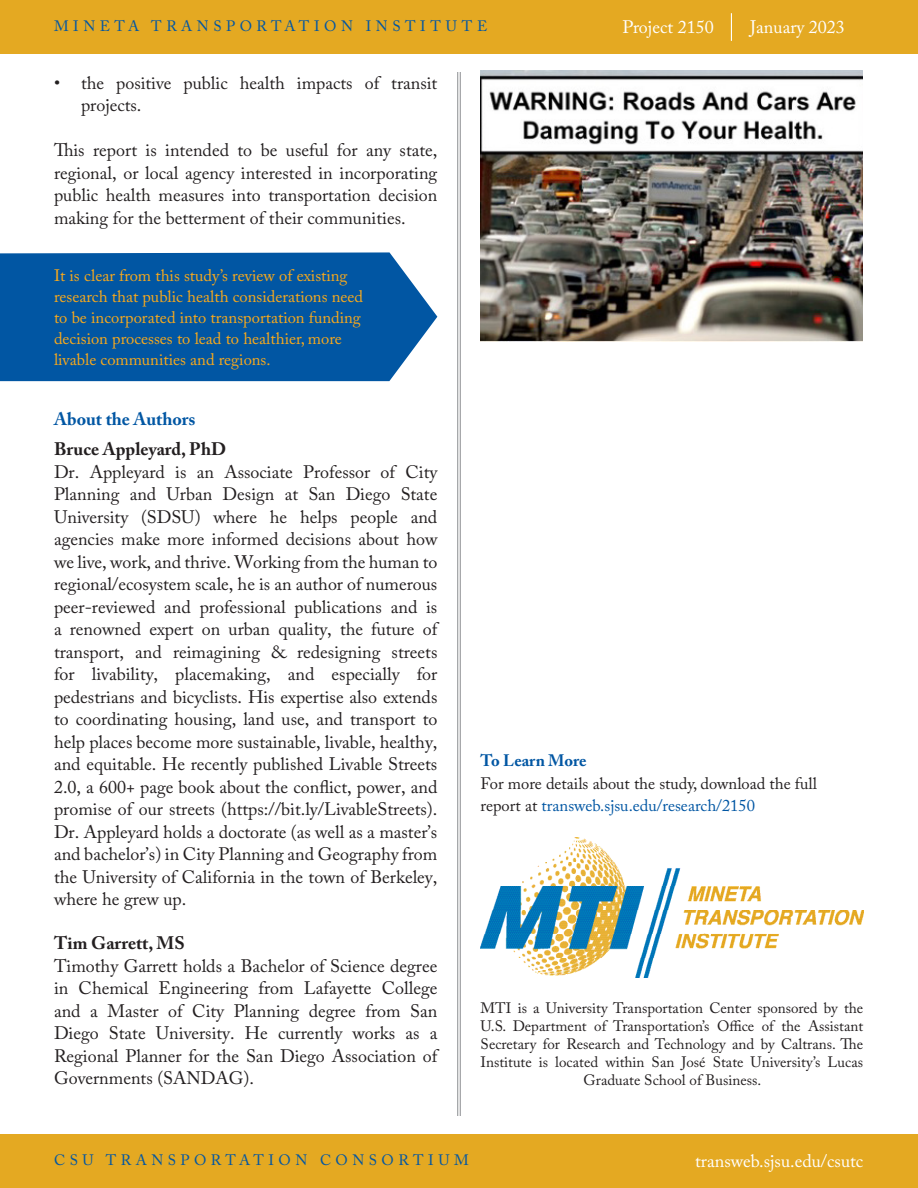
<style>
.page{position:relative;width:918px;height:1188px;background:#fff}
.page>*{position:absolute;margin:0;border:0;box-sizing:border-box;transform-origin:0 0}
.Body_Text{font:18px/22.5px "Adobe Caslon Pro";color:#231f20;text-align:justify}
.t1{font:18px "Adobe Caslon Pro";color:#fff}
.t2{font:700 18px "Adobe Caslon Pro";color:#231f20}
.To_Learn_More_-_Head{font:700 18px "Adobe Caslon Pro";color:#0156a3}
.About_MTI{font:16.5px/21px "Adobe Caslon Pro";color:#f9a91b}
.To_Learn_More_-_Body{font:16.5px/22.5px "Adobe Caslon Pro";color:#231f20}
.About_the_Authors{font:700 16.5px "Adobe Caslon Pro";color:#0156a3}
.About_MTI-2{font:15px/18px "Adobe Caslon Pro";color:#231f20;text-align:center}
.t3{font:15px "Adobe Caslon Pro";letter-spacing:.3em;color:#0156a3}
.s1{color:#0156a3}
</style>
<div class="page">
<hr style="left:460px;top:72px;width:1px;height:1044px;background:#8a8c8f">
<hr style="left:457px;top:72px;width:1px;height:1044px;background:#8a8c8f">
<img style="left:481px;top:838px;width:383px;height:139px">
<div style="left:0;top:1134px;width:918px;height:54px;background:#e4a922"></div>
<div style="left:0;top:0;width:918px;height:54px;background:#e4a922"></div>
<svg style="left:731px;top:13px;width:1px;height:28px"></svg>
<div style="left:0;top:252px;width:437px;height:129px;background:#0156a3"></div>
<img style="left:481px;top:70px;width:382px;height:271px">
<p class="t3" style="left:54px;top:17px;width:435px">MINETA TRANSPORTATION INSTITUTE</p>
<p class="t1" style="left:622px;top:16px;width:93px">Project 2150</p>
<p class="t1" style="left:750px;top:16px;width:96px">January 2023</p>
<p class="Body_Text" style="left:81px;top:71px;width:358px;text-indent:-27px">• the positive public health impacts of transit projects.</p>
<p class="Body_Text" style="left:54px;top:139px;width:385px">This report is intended to be useful for any state, regional, or local agency interested in incorporating public health measures into transportation decision making for the betterment of their communities.</p>
<p class="About_MTI" style="left:54px;top:265px;width:311px">It is clear from this study’s review of existing research that public health considerations need to be incorporated into transportation funding decision processes to lead to healthier, more livable communities and regions.</p>
<p class="To_Learn_More_-_Head" style="left:54px;top:409px;width:143px">About the Authors</p>
<p class="t2" style="left:54px;top:439px;width:174px">Bruce Appleyard, PhD</p>
<p class="Body_Text" style="left:54px;top:460px;width:385px">Dr. Appleyard is an Associate Professor of City Planning and Urban Design at San Diego State University (SDSU) where he helps people and agencies make more informed decisions about how we live, work, and thrive. Working from the human to regional/ecosystem scale, he is an author of numerous peer-reviewed and professional publications and is a renowned expert on urban quality, the future of transport, and reimagining &amp; redesigning streets for livability, placemaking, and especially for pedestrians and bicyclists. His expertise also extends to coordinating housing, land use, and transport to help places become more sustainable, livable, healthy, and equitable. He recently published Livable Streets 2.0, a 600+ page book about the conflict, power, and promise of our streets (https://bit.ly/LivableStreets).<br>Dr. Appleyard holds a doctorate (as well as a master’s and bachelor’s) in City Planning and Geography from the University of California in the town of Berkeley, where he grew up.</p>
<p class="t2" style="left:54px;top:933px;width:132px">Tim Garrett, MS</p>
<p class="Body_Text" style="left:54px;top:954px;width:385px">Timothy Garrett holds a Bachelor of Science degree in Chemical Engineering from Lafayette College and a Master of City Planning degree from San Diego State University. He currently works as a Regional Planner for the San Diego Association of Governments (SANDAG).</p>
<p class="About_the_Authors" style="left:481px;top:751px;width:108px">To Learn More</p>
<p class="To_Learn_More_-_Body" style="left:481px;top:772px;width:338px">For more details about the study, download the full report at <span class="s1">transweb.sjsu.edu/research/2150</span></p>
<p class="About_MTI-2" style="left:481px;top:999px;width:384px">MTI is a University Transportation Center sponsored by the U.S. Department of Transportation’s Office of the Assistant Secretary for Research and Technology and by Caltrans. The Institute is located within San José State University’s Lucas Graduate School of Business.</p>
<p class="t3" style="left:54px;top:1151px;width:416px">CSU TRANSPORTATION CONSORTIUM</p>
<p class="t1" style="left:695px;top:1150px;width:170px">transweb.sjsu.edu/csutc</p>
</div>
